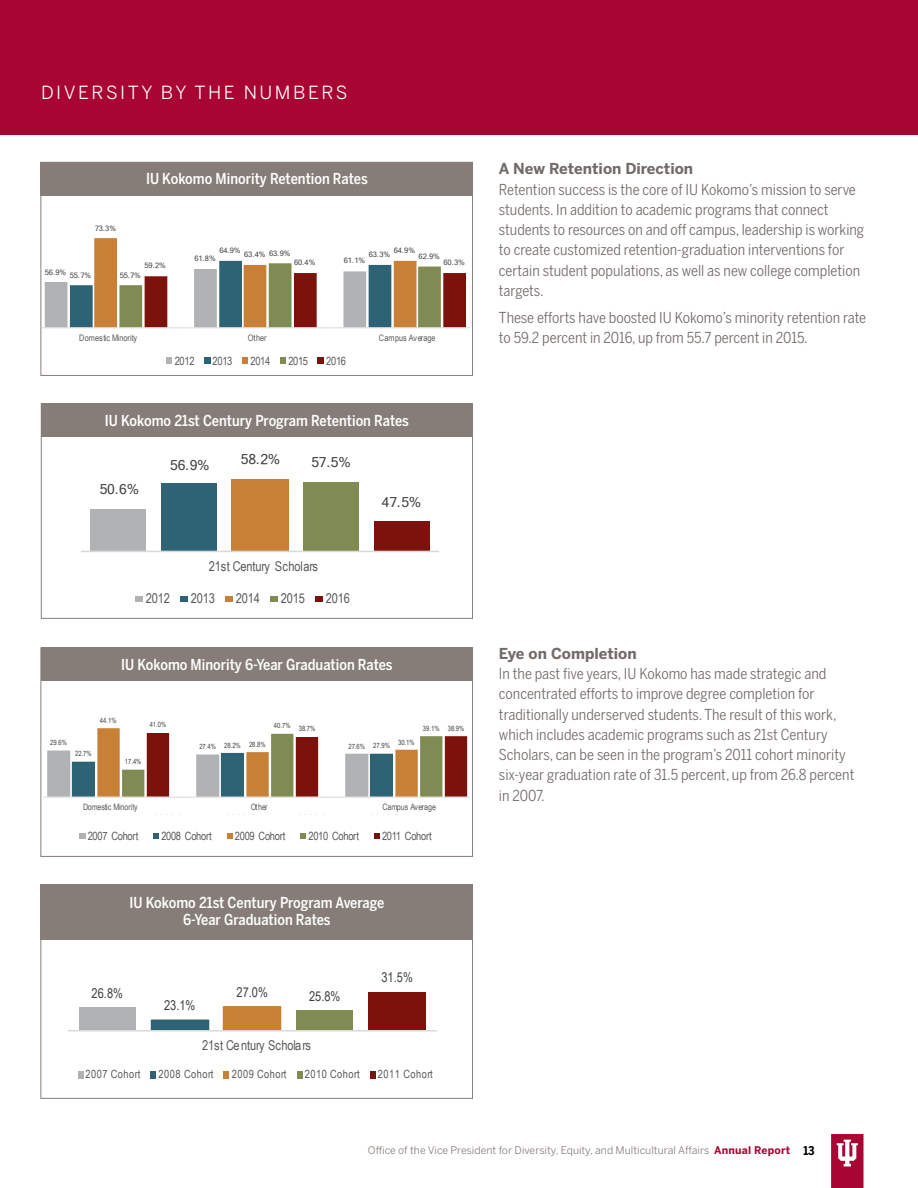
<style>
.page{position:relative;width:918px;height:1188px;background:#fff}
.page>*{position:absolute;margin:0;border:0;box-sizing:border-box;transform-origin:0 0}
.t1{font:18px "Benton Sans";letter-spacing:.14em;color:#fff}
.t2{font:15px/20.2px "Benton Sans Cond";color:#726a66}
.t3{font:500 15px/16.5px "Benton Sans Cond";color:#fff;text-align:center}
.t4{font:700 15px "Benton Sans";color:#726a66}
.t5{font:13.5px "Arial Narrow";letter-spacing:-.01em;color:#595959}
.t6{font:13.5px "Mangal";letter-spacing:-.02em;color:#404040}
.t7{font:13.5px "Arial Narrow";color:#404040}
.t8{font:12.75px "Arial Narrow";letter-spacing:-.01em;color:#595959}
.t9{font:12.75px "Mangal";color:#404040}
.t10{font:700 12px "Benton Sans Cond";color:#000}
.t11{font:11.4px "Arial Narrow";letter-spacing:-.025em;color:#595959}
.t12{font:11.25px "Arial Narrow";letter-spacing:.045em;color:#595959}
.t13{font:10.5px "Benton Sans";color:#867d78}
.t14{font:9px "Arial Narrow";color:#595959}
.t15{font:8.7px "Arial Narrow";color:#595959}
.t16{font:7.35px "Mangal";letter-spacing:-.02em;color:#404040}
.t17{font:7.2px "Arial Narrow";color:#404040}
.s1{font-weight:700;color:#a90533}
</style>
<div class="page">
<svg style="left:831px;top:1134px;width:33px;height:54px"></svg>
<div style="left:0;top:0;width:918px;height:135px;background:#a90533"></div>
<div style="left:40px;top:162px;width:433px;height:33px;background:#867d78"></div>
<svg style="left:42px;top:238px;width:428px;height:91px"></svg>
<svg style="left:166px;top:357px;width:158px;height:7px"></svg>
<div style="left:41px;top:648px;width:432px;height:33px;background:#867d78"></div>
<svg style="left:79px;top:833px;width:301px;height:6px"></svg>
<div style="left:41px;top:403px;width:432px;height:34px;background:#867d78"></div>
<svg style="left:82px;top:479px;width:357px;height:123px"></svg>
<div style="left:40px;top:885px;width:433px;height:55px;background:#867d78"></div>
<svg style="left:68px;top:992px;width:369px;height:87px"></svg>
<div style="left:40px;top:885px;width:433px;height:214px;border:1px solid #867d78"></div>
<svg style="left:43px;top:728px;width:427px;height:70px"></svg>
<p class="t1" style="left:41px;top:82px;width:308px">DIVERSITY BY THE NUMBERS</p>
<p class="t16" style="left:95px;top:224px;width:23px">73.3%</p>
<p class="t3" style="left:146px;top:171px;width:223px">IU Kokomo Minority Retention Rates</p>
<p class="t16" style="left:45px;top:268px;width:23px">56.9%</p>
<p class="t16" style="left:70px;top:271px;width:23px">55.7%</p>
<p class="t16" style="left:145px;top:262px;width:23px">59.2%</p>
<p class="t16" style="left:120px;top:271px;width:23px">55.7%</p>
<p class="t16" style="left:219px;top:246px;width:23px">64.9%</p>
<p class="t16" style="left:394px;top:246px;width:23px">64.9%</p>
<p class="t16" style="left:269px;top:249px;width:23px">63.9%</p>
<p class="t16" style="left:419px;top:252px;width:23px">62.9%</p>
<p class="t16" style="left:244px;top:250px;width:23px">63.4%</p>
<p class="t16" style="left:369px;top:250px;width:23px">63.3%</p>
<p class="t16" style="left:194px;top:254px;width:23px">61.8%</p>
<p class="t16" style="left:344px;top:256px;width:23px">61.1%</p>
<p class="t16" style="left:294px;top:258px;width:23px">60.4%</p>
<p class="t16" style="left:444px;top:259px;width:23px">60.3%</p>
<p class="t14" style="left:79px;top:331px;width:59px">Domestic Minority</p>
<p class="t14" style="left:248px;top:331px;width:20px">Other</p>
<p class="t14" style="left:379px;top:331px;width:58px">Campus Average</p>
<p class="t11" style="left:175px;top:352px;width:21px">2012</p>
<p class="t11" style="left:213px;top:352px;width:21px">2013</p>
<p class="t11" style="left:250px;top:352px;width:21px">2014</p>
<p class="t11" style="left:288px;top:352px;width:21px">2015</p>
<p class="t11" style="left:326px;top:352px;width:21px">2016</p>
<p class="t3" style="left:105px;top:412px;width:306px">IU Kokomo 21st Century Program Retention Rates</p>
<p class="t6" style="left:100px;top:482px;width:41px">50.6%</p>
<p class="t6" style="left:170px;top:457px;width:41px">56.9%</p>
<p class="t6" style="left:241px;top:452px;width:41px">58.2%</p>
<p class="t6" style="left:311px;top:455px;width:41px">57.5%</p>
<p class="t5" style="left:209px;top:557px;width:110px">21st Century Scholars</p>
<p class="t5" style="left:146px;top:589px;width:26px">2012</p>
<p class="t5" style="left:191px;top:589px;width:26px">2013</p>
<p class="t5" style="left:236px;top:589px;width:26px">2014</p>
<p class="t5" style="left:281px;top:589px;width:26px">2015</p>
<p class="t5" style="left:326px;top:589px;width:26px">2016</p>
<p class="t6" style="left:382px;top:494px;width:41px">47.5%</p>
<p class="t3" style="left:121px;top:656px;width:273px">IU Kokomo Minority 6-Year Graduation Rates</p>
<p class="t17" style="left:50px;top:738px;width:18px">29.6%</p>
<p class="t17" style="left:100px;top:715px;width:18px">44.1%</p>
<p class="t17" style="left:75px;top:748px;width:18px">22.7%</p>
<p class="t17" style="left:150px;top:720px;width:18px">41.0%</p>
<p class="t17" style="left:125px;top:757px;width:18px">17.4%</p>
<p class="t17" style="left:274px;top:720px;width:18px">40.7%</p>
<p class="t17" style="left:423px;top:723px;width:18px">39.1%</p>
<p class="t17" style="left:299px;top:723px;width:18px">38.7%</p>
<p class="t17" style="left:448px;top:723px;width:18px">38.9%</p>
<p class="t17" style="left:249px;top:739px;width:18px">28.8%</p>
<p class="t17" style="left:398px;top:737px;width:18px">30.1%</p>
<p class="t17" style="left:224px;top:740px;width:18px">28.2%</p>
<p class="t17" style="left:373px;top:740px;width:18px">27.9%</p>
<p class="t17" style="left:199px;top:741px;width:18px">27.4%</p>
<p class="t17" style="left:348px;top:741px;width:18px">27.6%</p>
<p class="t15" style="left:83px;top:801px;width:56px">Domestic Minority</p>
<p class="t15" style="left:251px;top:801px;width:18px">Other</p>
<p class="t15" style="left:383px;top:801px;width:55px">Campus Average</p>
<p class="t11" style="left:88px;top:828px;width:52px">2007 Cohort</p>
<p class="t11" style="left:161px;top:828px;width:52px">2008 Cohort</p>
<p class="t11" style="left:235px;top:828px;width:52px">2009 Cohort</p>
<p class="t11" style="left:309px;top:828px;width:52px">2010 Cohort</p>
<p class="t11" style="left:382px;top:828px;width:51px">2011 Cohort</p>
<p class="t3" style="left:129px;top:895px;width:256px">IU Kokomo 21st Century Program Average<br>6-Year Graduation Rates</p>
<p class="t7" style="left:92px;top:983px;width:33px">26.8%</p>
<p class="t7" style="left:164px;top:995px;width:33px">23.1%</p>
<p class="t7" style="left:237px;top:982px;width:33px">27.0%</p>
<p class="t7" style="left:309px;top:986px;width:33px">25.8%</p>
<p class="t5" style="left:202px;top:1036px;width:110px">21st Century Scholars</p>
<p class="t8" style="left:222px;top:1036px;width:104px">21st Century Scholars</p>
<p class="t9" style="left:385px;top:963px;width:39px">35.0%</p>
<p class="t7" style="left:381px;top:967px;width:33px">31.5%</p>
<p class="t5" style="left:124px;top:1065px;width:63px">2008 Cohort</p>
<p class="t5" style="left:211px;top:1065px;width:63px">2009 Cohort</p>
<p class="t5" style="left:298px;top:1065px;width:63px">2010 Cohort</p>
<p class="t5" style="left:386px;top:1065px;width:63px">2011 Cohort</p>
<p class="t12" style="left:86px;top:1066px;width:56px">2007 Cohort</p>
<p class="t12" style="left:159px;top:1066px;width:56px">2008 Cohort</p>
<p class="t12" style="left:232px;top:1066px;width:56px">2009 Cohort</p>
<p class="t12" style="left:305px;top:1066px;width:56px">2010 Cohort</p>
<p class="t12" style="left:378px;top:1066px;width:56px">2011 Cohort</p>
<p class="t4" style="left:499px;top:160px;width:196px">A New Retention Direction</p>
<p class="t2" style="left:499px;top:179px;width:367px">Retention success is the core of IU Kokomo’s mission to serve students. In addition to academic programs that connect students to resources on and off campus, leadership is working to create customized retention-graduation interventions for certain student populations, as well as new college completion targets.</p>
<p class="t2" style="left:499px;top:307px;width:369px">These efforts have boosted IU Kokomo’s minority retention rate to 59.2 percent in 2016, up from 55.7 percent in 2015.</p>
<p class="t4" style="left:499px;top:644px;width:139px">Eye on Completion</p>
<p class="t2" style="left:499px;top:663px;width:357px">In the past five years, IU Kokomo has made strategic and concentrated efforts to improve degree completion for traditionally underserved students. The result of this work, which includes academic programs such as 21st Century Scholars, can be seen in the program’s 2011 cohort minority six-year graduation rate of 31.5 percent, up from 26.8 percent in 2007.</p>
<p class="t13" style="left:368px;top:1144px;width:424px">Office of the Vice President for Diversity, Equity, and Multicultural Affairs <span class="s1">Annual Report</span></p>
<p class="t10" style="left:803px;top:1144px;width:13px">13</p>
</div>
